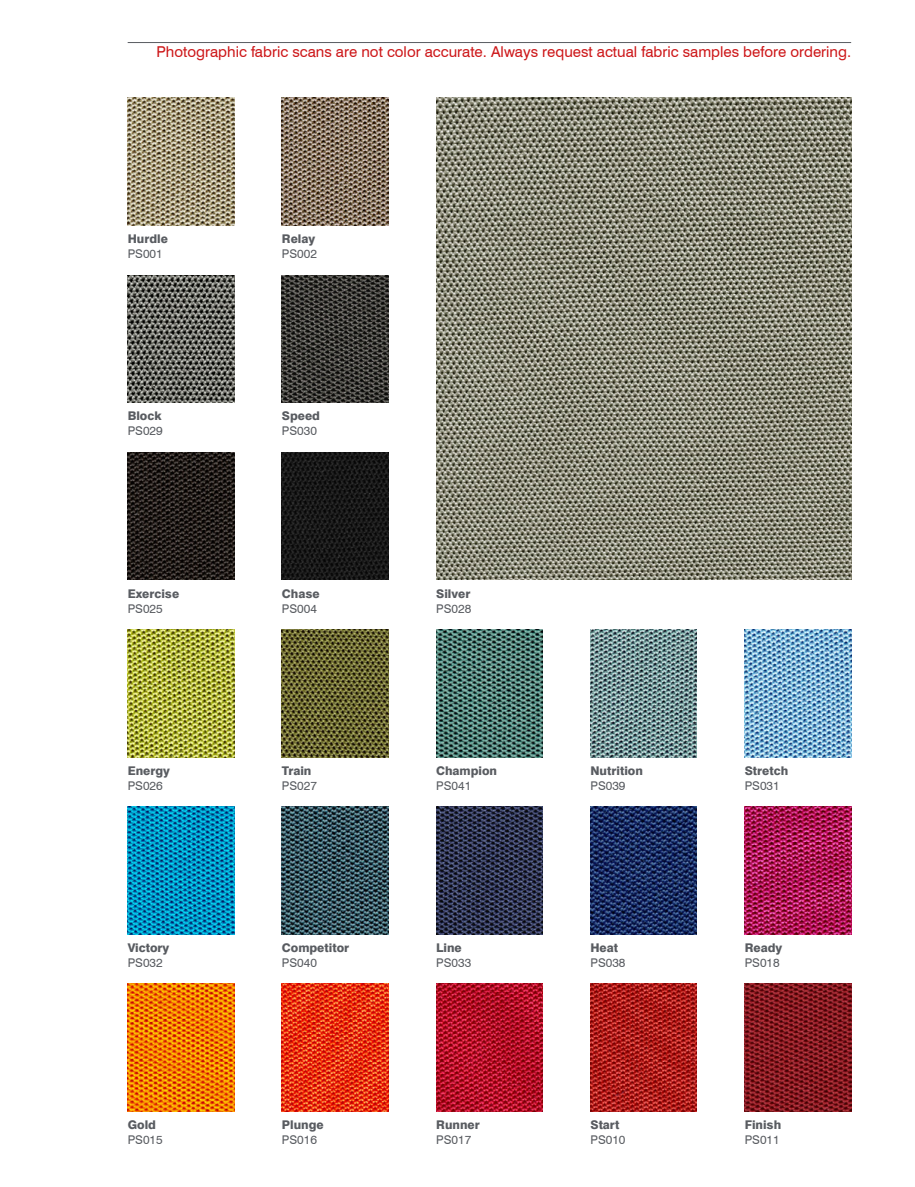
<style>
.page{position:relative;width:915px;height:1187px;background:#fff}
.page>*{position:absolute;margin:0;border:0;box-sizing:border-box;transform-origin:0 0}
.t1{font:15px "Swiss 721 BT";color:#cd1719}
.t2{font:800 12px "Swiss 721 BT";color:#595c61}
.t3{font:12px "Swiss 721 BT";color:#595c61}
</style>
<div class="page">
<hr style="left:128px;top:42px;width:722px;height:1px;background:#595c61">
<img style="left:128px;top:98px;width:106px;height:127px">
<img style="left:282px;top:98px;width:106px;height:127px">
<img style="left:436px;top:98px;width:414px;height:482px">
<img style="left:128px;top:275px;width:106px;height:127px">
<img style="left:282px;top:275px;width:106px;height:127px">
<img style="left:128px;top:452px;width:106px;height:128px">
<img style="left:282px;top:452px;width:106px;height:128px">
<img style="left:128px;top:629px;width:106px;height:128px">
<img style="left:282px;top:629px;width:106px;height:128px">
<img style="left:436px;top:629px;width:106px;height:128px">
<img style="left:590px;top:629px;width:106px;height:128px">
<img style="left:744px;top:629px;width:106px;height:128px">
<img style="left:128px;top:806px;width:106px;height:128px">
<img style="left:282px;top:806px;width:106px;height:128px">
<img style="left:436px;top:806px;width:106px;height:128px">
<img style="left:590px;top:806px;width:106px;height:128px">
<img style="left:744px;top:806px;width:106px;height:128px">
<img style="left:128px;top:983px;width:106px;height:128px">
<img style="left:282px;top:983px;width:106px;height:128px">
<img style="left:436px;top:983px;width:106px;height:128px">
<img style="left:590px;top:983px;width:106px;height:128px">
<img style="left:744px;top:983px;width:106px;height:128px">
<p class="t1" style="left:156px;top:43px;width:696px">Photographic fabric scans are not color accurate. Always request actual fabric samples before ordering.</p>
<p class="t2" style="left:128px;top:231px;width:42px">Hurdle</p>
<p class="t3" style="left:128px;top:246px;width:37px">PS001</p>
<p class="t2" style="left:282px;top:231px;width:35px">Relay</p>
<p class="t3" style="left:282px;top:246px;width:37px">PS002</p>
<p class="t2" style="left:128px;top:409px;width:35px">Block</p>
<p class="t3" style="left:128px;top:424px;width:37px">PS029</p>
<p class="t2" style="left:282px;top:409px;width:40px">Speed</p>
<p class="t3" style="left:282px;top:424px;width:37px">PS030</p>
<p class="t2" style="left:128px;top:586px;width:53px">Exercise</p>
<p class="t3" style="left:128px;top:601px;width:37px">PS025</p>
<p class="t2" style="left:282px;top:586px;width:39px">Chase</p>
<p class="t3" style="left:282px;top:601px;width:37px">PS004</p>
<p class="t2" style="left:436px;top:586px;width:36px">Silver</p>
<p class="t3" style="left:436px;top:601px;width:37px">PS028</p>
<p class="t2" style="left:128px;top:763px;width:44px">Energy</p>
<p class="t3" style="left:128px;top:778px;width:37px">PS026</p>
<p class="t2" style="left:282px;top:763px;width:31px">Train</p>
<p class="t3" style="left:282px;top:778px;width:37px">PS027</p>
<p class="t2" style="left:436px;top:763px;width:62px">Champion</p>
<p class="t3" style="left:436px;top:778px;width:37px">PS041</p>
<p class="t2" style="left:590px;top:763px;width:54px">Nutrition</p>
<p class="t3" style="left:590px;top:778px;width:37px">PS039</p>
<p class="t2" style="left:744px;top:763px;width:45px">Stretch</p>
<p class="t3" style="left:744px;top:778px;width:37px">PS031</p>
<p class="t2" style="left:128px;top:940px;width:43px">Victory</p>
<p class="t3" style="left:128px;top:955px;width:37px">PS032</p>
<p class="t2" style="left:282px;top:940px;width:69px">Competitor</p>
<p class="t3" style="left:282px;top:955px;width:37px">PS040</p>
<p class="t2" style="left:436px;top:940px;width:27px">Line</p>
<p class="t3" style="left:436px;top:955px;width:37px">PS033</p>
<p class="t2" style="left:590px;top:940px;width:29px">Heat</p>
<p class="t3" style="left:590px;top:955px;width:37px">PS038</p>
<p class="t2" style="left:744px;top:940px;width:39px">Ready</p>
<p class="t3" style="left:744px;top:955px;width:37px">PS018</p>
<p class="t2" style="left:128px;top:1117px;width:30px">Gold</p>
<p class="t3" style="left:128px;top:1132px;width:37px">PS015</p>
<p class="t2" style="left:282px;top:1117px;width:43px">Plunge</p>
<p class="t3" style="left:282px;top:1132px;width:37px">PS016</p>
<p class="t2" style="left:436px;top:1117px;width:45px">Runner</p>
<p class="t3" style="left:436px;top:1132px;width:37px">PS017</p>
<p class="t2" style="left:590px;top:1117px;width:30px">Start</p>
<p class="t3" style="left:590px;top:1132px;width:37px">PS010</p>
<p class="t2" style="left:744px;top:1117px;width:38px">Finish</p>
<p class="t3" style="left:744px;top:1132px;width:37px">PS011</p>
</div>
